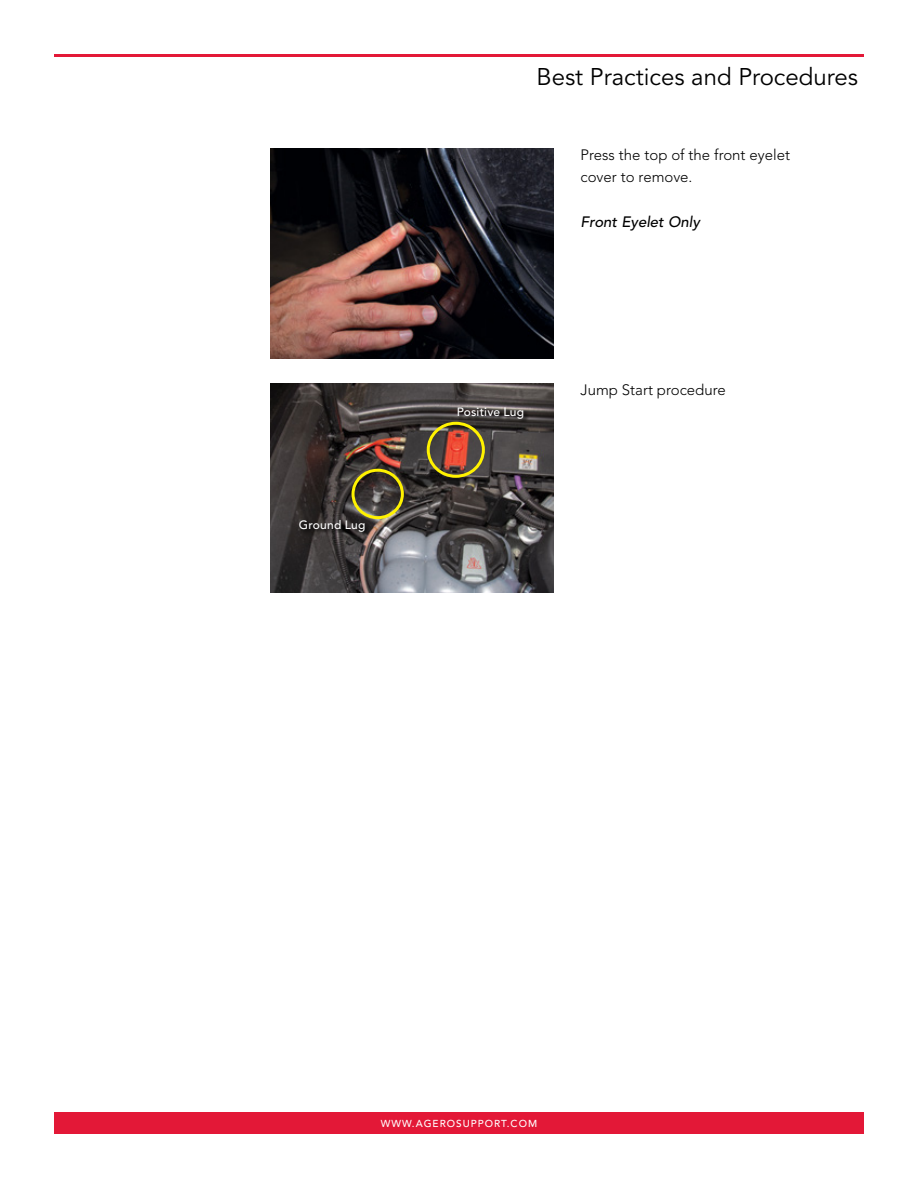
<style>
.page{position:relative;width:918px;height:1188px;background:#fff}
.page>*{position:absolute;margin:0;border:0;box-sizing:border-box;transform-origin:0 0}
.t1{font:24px "Avenir LT Pro";color:#000}
.t2{font:300 15px/22.5px "Avenir";color:#000}
.t3{font:italic 500 15px "Avenir";color:#000}
.t4{font:500 12px "Avenir LT Pro";letter-spacing:.02em;color:#fff}
.t5{font:500 10.05px "Avenir LT Pro";letter-spacing:.1em;color:#fff}
</style>
<div class="page">
<div style="left:54px;top:1112px;width:810px;height:22px;background:#e31837"></div>
<hr style="left:54px;top:54px;width:810px;height:3px;background:#e31837">
<img style="left:270px;top:148px;width:284px;height:210px">
<img style="left:270px;top:383px;width:284px;height:210px">
<svg style="left:457px;top:406px;width:72px;height:18px"></svg>
<svg style="left:298px;top:519px;width:72px;height:18px"></svg>
<div style="left:427px;top:422px;width:58px;height:56px;border:3px solid #fff200;border-radius:50%"></div>
<div style="left:352px;top:469px;width:52px;height:50px;border:3px solid #fff200;border-radius:50%"></div>
<p class="t4" style="left:299px;top:518px;width:68px">Ground Lug</p>
<h1 class="t1" style="left:537px;top:63px;width:323px">Best Practices and Procedures</h1>
<p class="t2" style="left:580px;top:143px;width:211px">Press the top of the front eyelet cover to remove.</p>
<p class="t3" style="left:580px;top:214px;width:121px">Front Eyelet Only</p>
<p class="t4" style="left:457px;top:405px;width:69px">Positive Lug</p>
<p class="t2" style="left:580px;top:378px;width:147px">Jump Start procedure</p>
<p class="t5" style="left:381px;top:1118px;width:158px">WWW.AGEROSUPPORT.COM</p>
</div>
